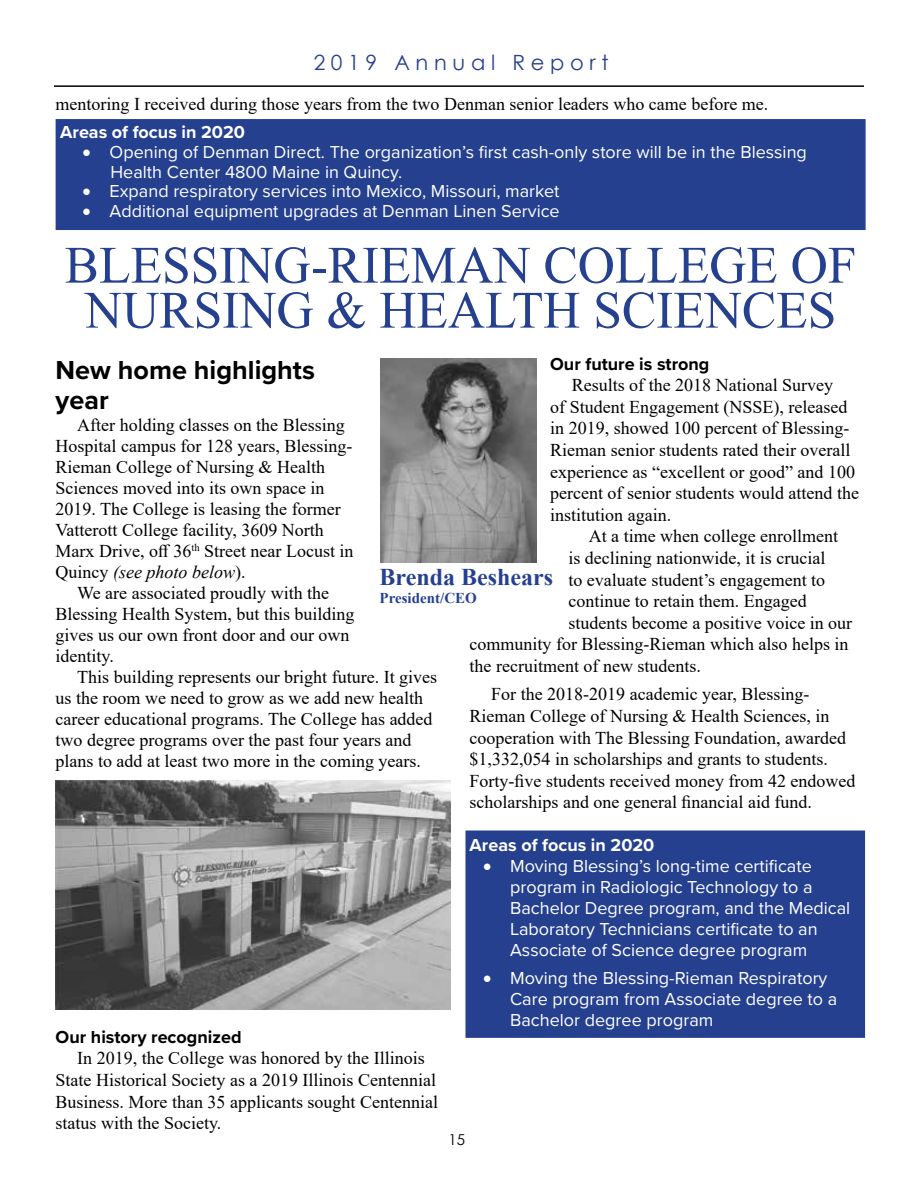
<style>
.page{position:relative;width:918px;height:1188px;background:#fff}
.page>*{position:absolute;margin:0;border:0;box-sizing:border-box;transform-origin:0 0}
.t1{font:52.5px/45px "Times New Roman";color:#25408f;text-align:center}
.t2{font:700 27px/30px "Proxima Nova";color:#000}
.t3{font:700 24px "Times New Roman";color:#25408f}
.t4{font:21px "Century Gothic";letter-spacing:.27em;color:#25408f}
.t5{font:18px/21px "Times New Roman";color:#000}
.t6{font:18px/21px "Proxima Nova";color:#fff}
.t7{font:700 18px "Proxima Nova";color:#000}
.t8{font:700 18px "Proxima Nova";color:#fff}
.t9{font:700 15px "Times New Roman";color:#25408f}
.t10{font:15px "Century Gothic";color:#000}
.s1{font-style:italic}
</style>
<div class="page">
<div style="left:466px;top:831px;width:398px;height:206px;background:#25408f"></div>
<div style="left:465px;top:831px;width:400px;height:207px;border:2px solid #25408f"></div>
<div style="left:56px;top:119px;width:810px;height:111px;background:#25408f;border:2px solid #25408f"></div>
<hr style="left:54px;top:85px;width:810px;height:2px;background:#000">
<img style="left:380px;top:359px;width:157px;height:203px">
<img style="left:56px;top:781px;width:395px;height:229px">
<p class="t4" style="left:314px;top:47px;width:296px">2019 Annual Report</p>
<p class="t5" style="left:56px;top:93px;width:714px">mentoring I received during those years from the two Denman senior leaders who came before me.</p>
<p class="t8" style="left:60px;top:119px;width:186px">Areas of focus in 2020</p>
<p class="t6" style="left:110px;top:141px;width:698px;line-height:19.8px;text-indent:-28px">• Opening of Denman Direct. The organization’s first cash-only store will be in the Blessing<br>Health Center 4800 Maine in Quincy.</p>
<p class="t6" style="left:83px;top:180px;width:478px">• Expand respiratory services into Mexico, Missouri, market</p>
<p class="t6" style="left:83px;top:200px;width:479px">• Additional equipment upgrades at Denman Linen Service</p>
<h1 class="t1" style="left:65px;top:241px;width:793px">BLESSING-RIEMAN COLLEGE OF<br>NURSING &amp; HEALTH SCIENCES</h1>
<p class="t7" style="left:550px;top:350px;width:161px">Our future is strong</p>
<p class="t5" style="left:550px;top:374px;width:310px;line-height:21.6px;text-indent:22px">Results of the 2018 National Survey<br>of Student Engagement (NSSE), released in 2019, showed 100 percent of Blessing-Rieman senior students rated their overall experience as “excellent or good” and 100 percent of senior students would attend the institution again.</p>
<p class="t5" style="left:589px;top:525px;width:251px">At a time when college enrollment</p>
<p class="t5" style="left:568px;top:547px;width:258px">is declining nationwide, it is crucial</p>
<p class="t5" style="left:568px;top:569px;width:258px">to evaluate student’s engagement to</p>
<p class="t5" style="left:568px;top:590px;width:240px">continue to retain them. Engaged</p>
<p class="t5" style="left:568px;top:612px;width:285px">students become a positive voice in our</p>
<p class="t5" style="left:470px;top:633px;width:380px">community for Blessing-Rieman which also helps in</p>
<p class="t5" style="left:470px;top:655px;width:233px">the recruitment of new students.</p>
<p class="t5" style="left:470px;top:683px;width:387px;line-height:21.6px;text-indent:22px">For the 2018-2019 academic year, Blessing-Rieman College of Nursing &amp; Health Sciences, in cooperation with The Blessing Foundation, awarded $1,332,054 in scholarships and grants to students.<br>Forty-five students received money from 42 endowed scholarships and one general financial aid fund.</p>
<p class="t8" style="left:470px;top:832px;width:186px">Areas of focus in 2020</p>
<p class="t6" style="left:510px;top:855px;width:342px;text-indent:-27px">• Moving Blessing’s long-time certificate program in Radiologic Technology to a Bachelor Degree program, and the Medical Laboratory Technicians certificate to an Associate of Science degree program</p>
<p class="t6" style="left:510px;top:966px;width:329px;text-indent:-27px">• Moving the Blessing-Rieman Respiratory<br>Care program from Associate degree to a<br>Bachelor degree program</p>
<h2 class="t2" style="left:56px;top:354px;width:261px">New home highlights year</h2>
<p class="t5" style="left:56px;top:414px;width:299px;text-indent:22px">After holding classes on the Blessing Hospital campus for 128 years, Blessing-Rieman College of Nursing &amp; Health Sciences moved into its own space in 2019. The College is leasing the former Vatterott College facility, 3609 North Marx Drive, off 36<sup>th</sup> Street near Locust in Quincy <span class="s1">(see photo below</span>).</p>
<p class="t5" style="left:56px;top:582px;width:301px;text-indent:22px">We are associated proudly with the<br>Blessing Health System, but this building gives us our own front door and our own identity.</p>
<p class="t5" style="left:56px;top:666px;width:383px;text-indent:22px">This building represents our bright future. It gives us the room we need to grow as we add new health career educational programs. The College has added two degree programs over the past four years and plans to add at least two more in the coming years.</p>
<h3 class="t3" style="left:380px;top:560px;width:175px">Brenda Beshears</h3>
<p class="t9" style="left:380px;top:588px;width:99px">President/CEO</p>
<p class="t7" style="left:56px;top:1023px;width:187px">Our history recognized</p>
<p class="t5" style="left:56px;top:1047px;width:384px;line-height:21.6px;text-indent:22px">In 2019, the College was honored by the Illinois State Historical Society as a 2019 Illinois Centennial Business. More than 35 applicants sought Centennial status with the Society.</p>
<p class="t10" style="left:449px;top:1129px;width:18px">15</p>
</div>
